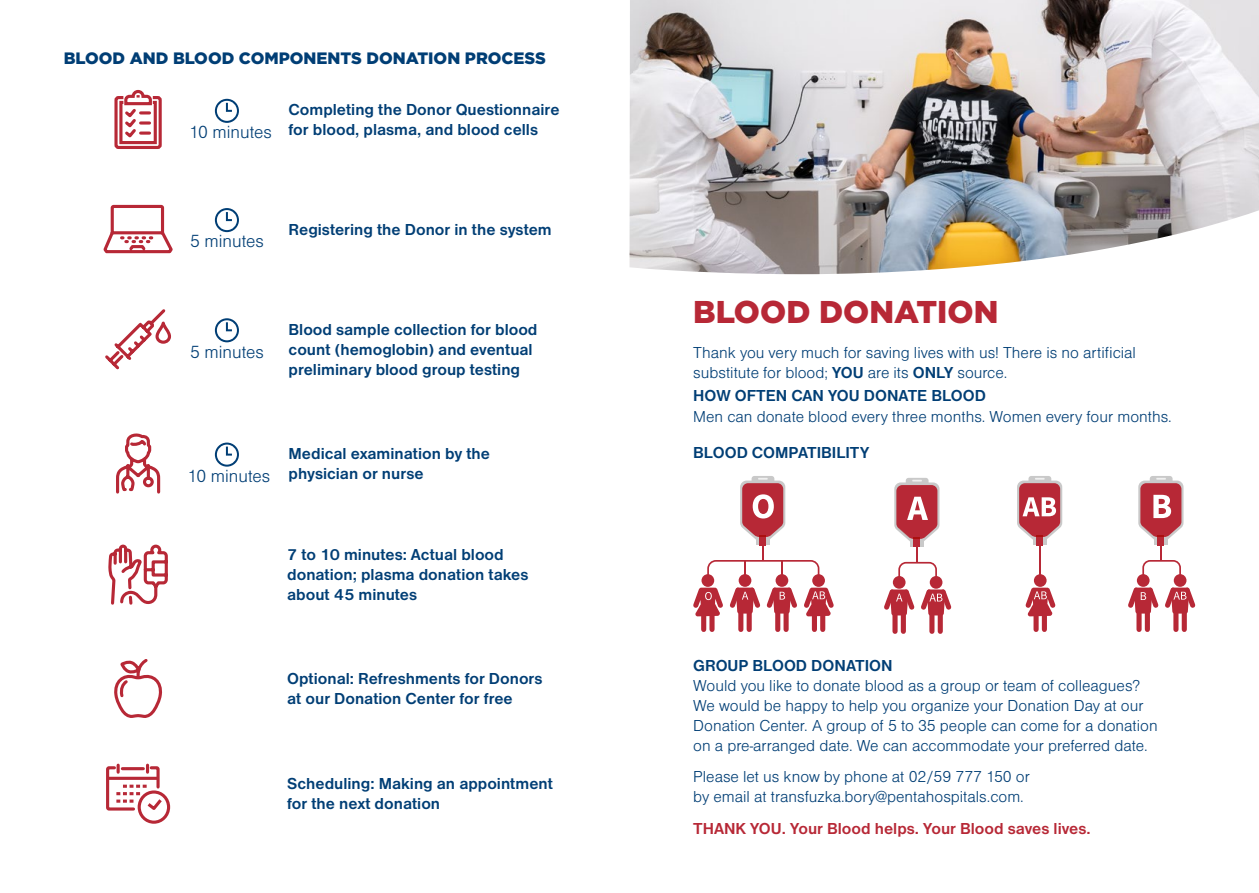
<style>
.page{position:relative;width:1259px;height:893px;background:#fff}
.page>*{position:absolute;margin:0;border:0;box-sizing:border-box;transform-origin:0 0}
.t1{font:900 31.5px "Gotham";color:#b72836}
.t2{font:18.3px "Nimbus Sans DOT Ligh";color:#003e75}
.t3{font:700 16.5px/19.8px "Nimbus Sans DOT";color:#003e75}
.t4{font:16.5px/19.8px "Nimbus Sans DOT Ligh";color:#003e75}
.t5{font:700 16.5px "Nimbus Sans DOT";color:#b72836}
.t6{font:900 16.5px "Gotham";color:#003e75}
.s1{font-family:"Nimbus Sans DOT";font-weight:700}
</style>
<div class="page">
<img style="left:629px;top:0;width:630px;height:274px">
<div style="left:812px;top:574px;width:13px;height:13px;background:#b72836;border-radius:50%"></div>
<div style="left:701px;top:574px;width:13px;height:13px;background:#b72836;border-radius:50%"></div>
<div style="left:738px;top:574px;width:13px;height:13px;background:#b72836;border-radius:50%"></div>
<div style="left:738px;top:611px;width:5px;height:21px;background:#b72836;border-radius:2px"></div>
<div style="left:746px;top:610px;width:5px;height:22px;background:#b72836;border-radius:3px"></div>
<div style="left:775px;top:574px;width:13px;height:13px;background:#b72836;border-radius:50%"></div>
<div style="left:775px;top:611px;width:5px;height:21px;background:#b72836;border-radius:2px"></div>
<div style="left:783px;top:610px;width:5px;height:22px;background:#b72836;border-radius:3px"></div>
<svg style="left:693px;top:587px;width:30px;height:45px"></svg>
<svg style="left:729px;top:587px;width:31px;height:27px"></svg>
<svg style="left:766px;top:587px;width:31px;height:27px"></svg>
<svg style="left:804px;top:587px;width:30px;height:45px"></svg>
<svg style="left:707px;top:476px;width:112px;height:102px"></svg>
<div style="left:893px;top:576px;width:12px;height:13px;background:#b72836;border-radius:50%"></div>
<div style="left:892px;top:613px;width:5px;height:21px;background:#b72836;border-radius:2px"></div>
<div style="left:901px;top:612px;width:5px;height:22px;background:#b72836;border-radius:3px"></div>
<div style="left:929px;top:576px;width:13px;height:13px;background:#b72836;border-radius:50%"></div>
<div style="left:929px;top:613px;width:5px;height:21px;background:#b72836;border-radius:2px"></div>
<div style="left:937px;top:612px;width:6px;height:22px;background:#b72836;border-radius:3px"></div>
<svg style="left:910px;top:541px;width:13px;height:6px"></svg>
<div style="left:914px;top:538px;width:6px;height:9px;background:#b72836"></div>
<svg style="left:894px;top:478px;width:45px;height:63px"></svg>
<svg style="left:884px;top:589px;width:30px;height:26px"></svg>
<svg style="left:921px;top:589px;width:30px;height:26px"></svg>
<svg style="left:898px;top:547px;width:39px;height:31px"></svg>
<div style="left:1136px;top:574px;width:13px;height:13px;background:#b72836;border-radius:50%"></div>
<div style="left:1136px;top:611px;width:5px;height:21px;background:#b72836;border-radius:2px"></div>
<div style="left:1144px;top:610px;width:6px;height:22px;background:#b72836;border-radius:3px"></div>
<div style="left:1173px;top:574px;width:13px;height:13px;background:#b72836;border-radius:50%"></div>
<div style="left:1173px;top:611px;width:5px;height:21px;background:#b72836;border-radius:2px"></div>
<div style="left:1181px;top:610px;width:5px;height:22px;background:#b72836;border-radius:3px"></div>
<svg style="left:1128px;top:587px;width:30px;height:27px"></svg>
<svg style="left:1165px;top:587px;width:30px;height:27px"></svg>
<svg style="left:1138px;top:476px;width:45px;height:100px"></svg>
<div style="left:1034px;top:574px;width:12px;height:13px;background:#b72836;border-radius:50%"></div>
<svg style="left:1033px;top:540px;width:13px;height:5px"></svg>
<div style="left:1036px;top:536px;width:6px;height:9px;background:#b72836"></div>
<svg style="left:1017px;top:476px;width:45px;height:64px"></svg>
<svg style="left:1025px;top:587px;width:30px;height:45px"></svg>
<hr style="left:1039px;top:545px;width:1px;height:33px;background:#b72836">
<svg style="left:114px;top:89px;width:48px;height:60px"></svg>
<svg style="left:105px;top:309px;width:62px;height:61px"></svg>
<div style="left:155px;top:322px;width:16px;height:22px;border:3px solid #b72836;border-radius:6px"></div>
<svg style="left:116px;top:433px;width:45px;height:61px"></svg>
<svg style="left:108px;top:544px;width:60px;height:61px"></svg>
<svg style="left:106px;top:765px;width:65px;height:59px"></svg>
<svg style="left:215px;top:99px;width:24px;height:24px"></svg>
<svg style="left:215px;top:208px;width:24px;height:24px"></svg>
<svg style="left:215px;top:318px;width:24px;height:24px"></svg>
<svg style="left:215px;top:443px;width:24px;height:24px"></svg>
<svg style="left:103px;top:204px;width:70px;height:50px"></svg>
<svg style="left:114px;top:659px;width:48px;height:59px"></svg>
<p class="t6" style="left:64px;top:47px;width:484px">BLOOD AND BLOOD COMPONENTS DONATION PROCESS</p>
<p class="t3" style="left:288px;top:100px;width:272px">Completing the Donor Questionnaire for blood, plasma, and blood cells</p>
<p class="t2" style="left:189px;top:122px;width:84px">10 minutes</p>
<p class="t2" style="left:190px;top:231px;width:75px">5 minutes</p>
<p class="t3" style="left:288px;top:220px;width:265px">Registering the Donor in the system</p>
<p class="t2" style="left:190px;top:341px;width:75px">5 minutes</p>
<p class="t3" style="left:288px;top:320px;width:250px">Blood sample collection for blood count (hemoglobin) and eventual preliminary blood group testing</p>
<p class="t2" style="left:187px;top:466px;width:84px">10 minutes</p>
<p class="t3" style="left:288px;top:444px;width:203px">Medical examination by the physician or nurse</p>
<p class="t3" style="left:287px;top:545px;width:243px">7 to 10 minutes: Actual blood donation; plasma donation takes about 45 minutes</p>
<p class="t3" style="left:287px;top:669px;width:257px">Optional: Refreshments for Donors at our Donation Center for free</p>
<p class="t3" style="left:287px;top:774px;width:267px">Scheduling: Making an appointment for the next donation</p>
<h1 class="t1" style="left:693px;top:290px;width:307px">BLOOD DONATION</h1>
<p class="t4" style="left:693px;top:343px;width:444px">Thank you very much for saving lives with us! There is no artificial substitute for blood; <span class="s1">YOU</span> are its <span class="s1">ONLY</span> source.</p>
<p class="t3" style="left:693px;top:386px;width:294px">HOW OFTEN CAN YOU DONATE BLOOD</p>
<p class="t4" style="left:693px;top:407px;width:480px">Men can donate blood every three months. Women every four months.</p>
<p class="t3" style="left:693px;top:443px;width:177px">BLOOD COMPATIBILITY</p>
<p class="t3" style="left:693px;top:656px;width:201px">GROUP BLOOD DONATION</p>
<p class="t4" style="left:693px;top:676px;width:466px">Would you like to donate blood as a group or team of colleagues?<br>We would be happy to help you organize your Donation Day at our Donation Center. A group of 5 to 35 people can come for a donation on a pre-arranged date. We can accommodate your preferred date.</p>
<p class="t4" style="left:693px;top:767px;width:338px">Please let us know by phone at 02/59 777 150 or by email at transfuzka.bory@pentahospitals.com.</p>
<p class="t5" style="left:693px;top:819px;width:399px">THANK YOU. Your Blood helps. Your Blood saves lives.</p>
</div>
